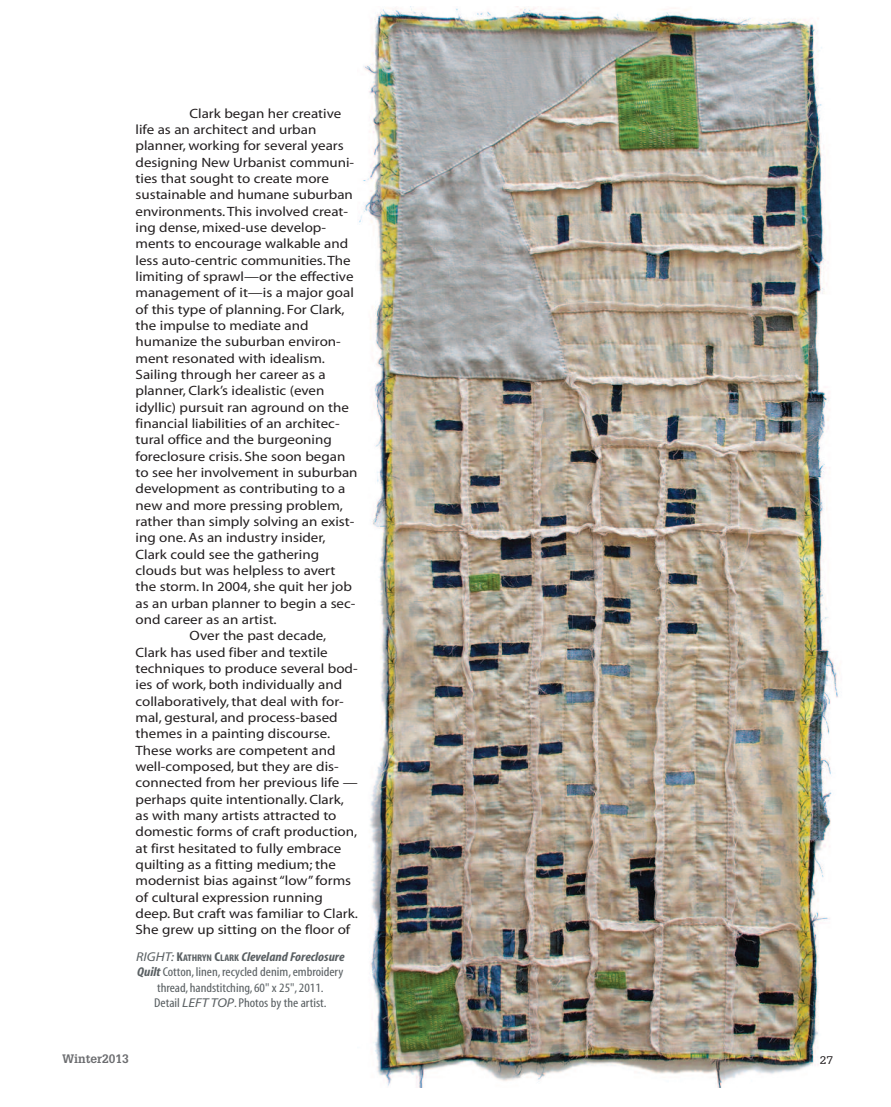
<style>
.page{position:relative;width:891px;height:1107px;background:#fff}
.page>*{position:absolute;margin:0;border:0;box-sizing:border-box;transform-origin:0 0}
.t1{font:13.5px "Myriad";color:#231f20;scale:1.11 1}
.t2{font:condensed 12.9px/15.6px "Myriad";color:#5a6063;text-align:center;scale:1.11 1}
.t3{font:700 12px "Glypha";color:#6c6d70}
.t4{font:10.8px "Glypha";color:#231f20;scale:1.11 1}
.s1{font-style:italic;font-stretch:normal}
.s2{font-weight:700}
.s3{font-weight:700;font-size:9.6px}
.s4{font-weight:700;font-style:italic}
</style>
<div class="page">
<img style="left:359px;top:8px;width:481px;height:1080px">
<p class="t1" style="left:190px;top:108px;width:138px">Clark began her creative</p>
<p class="t1" style="left:136px;top:124px;width:164px">life as an architect and urban</p>
<p class="t1" style="left:136px;top:141px;width:189px">planner, working for several years</p>
<p class="t1" style="left:136px;top:157px;width:198px">designing New Urbanist communi-</p>
<p class="t1" style="left:136px;top:173px;width:176px">ties that sought to create more</p>
<p class="t1" style="left:136px;top:190px;width:197px">sustainable and humane suburban</p>
<p class="t1" style="left:136px;top:206px;width:193px">environments. This involved creat-</p>
<p class="t1" style="left:136px;top:222px;width:173px">ing dense, mixed-use develop-</p>
<p class="t1" style="left:136px;top:239px;width:193px">ments to encourage walkable and</p>
<p class="t1" style="left:136px;top:255px;width:195px">less auto-centric communities. The</p>
<p class="t1" style="left:136px;top:271px;width:198px">limiting of sprawl—or the effective</p>
<p class="t1" style="left:136px;top:288px;width:198px">management of it—is a major goal</p>
<p class="t1" style="left:136px;top:304px;width:190px">of this type of planning. For Clark,</p>
<p class="t1" style="left:136px;top:320px;width:157px">the impulse to mediate and</p>
<p class="t1" style="left:136px;top:337px;width:186px">humanize the suburban environ-</p>
<p class="t1" style="left:136px;top:353px;width:172px">ment resonated with idealism.</p>
<p class="t1" style="left:136px;top:369px;width:173px">Sailing through her career as a</p>
<p class="t1" style="left:136px;top:386px;width:172px">planner, Clark’s idealistic (even</p>
<p class="t1" style="left:136px;top:402px;width:194px">idyllic) pursuit ran aground on the</p>
<p class="t1" style="left:136px;top:418px;width:185px">financial liabilities of an architec-</p>
<p class="t1" style="left:136px;top:435px;width:178px">tural office and the burgeoning</p>
<p class="t1" style="left:136px;top:451px;width:191px">foreclosure crisis. She soon began</p>
<p class="t1" style="left:136px;top:467px;width:202px">to see her involvement in suburban</p>
<p class="t1" style="left:136px;top:484px;width:190px">development as contributing to a</p>
<p class="t1" style="left:136px;top:500px;width:188px">new and more pressing problem,</p>
<p class="t1" style="left:136px;top:516px;width:199px">rather than simply solving an exist-</p>
<p class="t1" style="left:136px;top:533px;width:173px">ing one. As an industry insider,</p>
<p class="t1" style="left:136px;top:549px;width:167px">Clark could see the gathering</p>
<p class="t1" style="left:136px;top:565px;width:182px">clouds but was helpless to avert</p>
<p class="t1" style="left:136px;top:582px;width:196px">the storm. In 2004, she quit her job</p>
<p class="t1" style="left:136px;top:598px;width:200px">as an urban planner to begin a sec-</p>
<p class="t1" style="left:136px;top:614px;width:129px">ond career as an artist.</p>
<p class="t1" style="left:190px;top:631px;width:125px">Over the past decade,</p>
<p class="t1" style="left:136px;top:647px;width:175px">Clark has used fiber and textile</p>
<p class="t1" style="left:136px;top:663px;width:202px">techniques to produce several bod-</p>
<p class="t1" style="left:136px;top:680px;width:188px">ies of work, both individually and</p>
<p class="t1" style="left:136px;top:696px;width:189px">collaboratively, that deal with for-</p>
<p class="t1" style="left:136px;top:712px;width:184px">mal, gestural, and process-based</p>
<p class="t1" style="left:136px;top:729px;width:177px">themes in a painting discourse.</p>
<p class="t1" style="left:136px;top:745px;width:182px">These works are competent and</p>
<p class="t1" style="left:136px;top:761px;width:185px">well-composed, but they are dis-</p>
<p class="t1" style="left:136px;top:778px;width:202px">connected from her previous life —</p>
<p class="t1" style="left:136px;top:794px;width:189px">perhaps quite intentionally. Clark,</p>
<p class="t1" style="left:136px;top:810px;width:182px">as with many artists attracted to</p>
<p class="t1" style="left:136px;top:827px;width:201px">domestic forms of craft production,</p>
<p class="t1" style="left:136px;top:843px;width:187px">at first hesitated to fully embrace</p>
<p class="t1" style="left:136px;top:859px;width:182px">quilting as a fitting medium; the</p>
<p class="t1" style="left:136px;top:876px;width:196px">modernist bias against “low” forms</p>
<p class="t1" style="left:136px;top:892px;width:170px">of cultural expression running</p>
<p class="t1" style="left:136px;top:908px;width:202px">deep. But craft was familiar to Clark.</p>
<p class="t1" style="left:136px;top:925px;width:195px">She grew up sitting on the floor of</p>
<p class="t2" style="left:136px;top:950px;width:189px"><span class="s1">RIGHT:</span> <span class="s2">K</span><span class="s3">ATHRYN</span> <span class="s2">C</span><span class="s3">LARK</span> <span class="s4">Cleveland Foreclosure Quilt</span> Cotton, linen, recycled denim, embroidery thread, handstitching, 60" x 25", 2011.<br>Detail <span class="s1">LEFT TOP</span>. Photos by the artist.</p>
<p class="t3" style="left:62px;top:1052px;width:68px">Winter2013</p>
<p class="t4" style="left:820px;top:1054px;width:14px">27</p>
</div>
